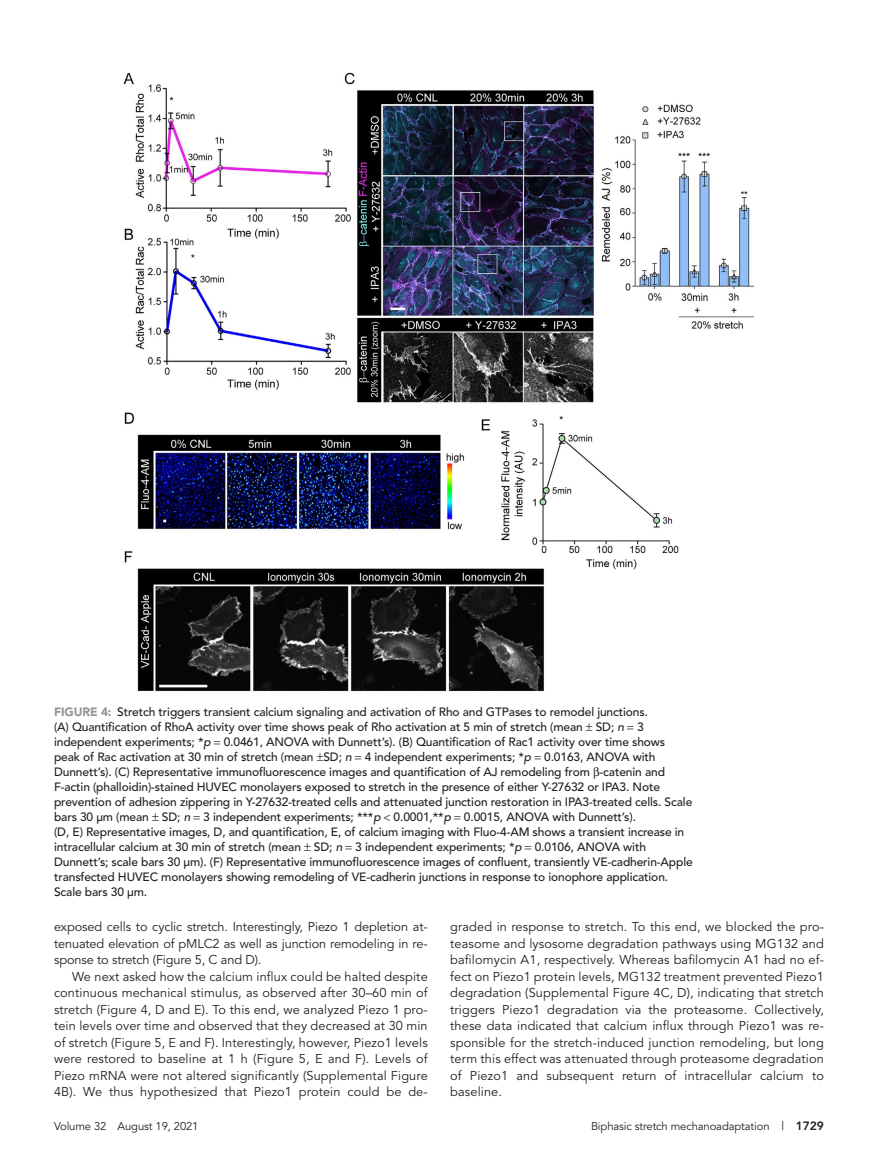
<style>
.page{position:relative;width:878px;height:1175px;background:#fff}
.page>*{position:absolute;margin:0;border:0;box-sizing:border-box;transform-origin:0 0}
.Para{font:12.75px/16.5px "Avenir";letter-spacing:.01em;color:#231f20;text-align:justify}
.ParaFL{font:12.75px/16.5px "Avenir";letter-spacing:-.01em;color:#231f20;text-align:justify}
.FigCaption_35_5p{font:500 12px/15px "Avenir";letter-spacing:-.01em;color:#231f20}
.t1{font:11.25px "Avenir";letter-spacing:-.01em;color:#231f20}
.s1{font-weight:900;color:#939598}
.s2{font-style:italic}
.s3{font-size:12px}
.s4{font-weight:800;font-size:12px}
</style>
<div class="page">
<img style="left:124px;top:72px;width:630px;height:619px">
<p class="FigCaption_35_5p" style="left:54px;top:704px;width:640px"><span class="s1">FIGURE 4:</span> Stretch triggers transient calcium signaling and activation of Rho and GTPases to remodel junctions.<br>(A) Quantification of RhoA activity over time shows peak of Rho activation at 5 min of stretch (mean SD; <span class="s2">n</span> 3 independent experiments; *<span class="s2">p</span> 0.0461, ANOVA with Dunnett’s). (B) Quantification of Rac1 activity over time shows peak of Rac activation at 30 min of stretch (mean SD; <span class="s2">n</span> 4 independent experiments; *<span class="s2">p</span> 0.0163, ANOVA with Dunnett’s). (C) Representative immunofluorescence images and quantification of AJ remodeling from -catenin and F-actin (phalloidin)-stained HUVEC monolayers exposed to stretch in the presence of either Y-27632 or IPA3. Note prevention of adhesion zippering in Y-27632-treated cells and attenuated junction restoration in IPA3-treated cells. Scale bars 30 μm (mean SD; <span class="s2">n</span> 3 independent experiments; ***<span class="s2">p</span> 0.0001,**<span class="s2">p</span> 0.0015, ANOVA with Dunnett’s).<br>(D, E) Representative images, D, and quantification, E, of calcium imaging with Fluo-4-AM shows a transient increase in intracellular calcium at 30 min of stretch (mean SD; <span class="s2">n</span> 3 independent experiments; *<span class="s2">p</span> 0.0106, ANOVA with Dunnett’s; scale bars 30 μm). (F) Representative immunofluorescence images of confluent, transiently VE-cadherin-Apple transfected HUVEC monolayers showing remodeling of VE-cadherin junctions in response to ionophore application.<br>Scale bars 30 μm.</p>
<p class="ParaFL" style="left:54px;top:918px;width:375px">exposed cells to cyclic stretch. Interestingly, Piezo 1 depletion at&shy;tenuated elevation of pMLC2 as well as junction remodeling in re&shy;sponse to stretch (Figure 5, C and D).</p>
<p class="Para" style="left:54px;top:968px;width:375px;text-indent:18px">We next asked how the calcium influx could be halted despite continuous mechanical stimulus, as observed after 30–60 min of stretch (Figure 4, D and E). To this end, we analyzed Piezo 1 pro&shy;tein levels over time and observed that they decreased at 30 min of stretch (Figure 5, E and F). Interestingly, however, Piezo1 levels were restored to baseline at 1 h (Figure 5, E and F). Levels of Piezo mRNA were not altered significantly (Supplemental Figure 4B). We thus hypothesized that Piezo1 protein could be de-</p>
<p class="Para" style="left:450px;top:918px;width:375px">graded in response to stretch. To this end, we blocked the pro&shy;teasome and lysosome degradation pathways using MG132 and bafilomycin A1, respectively. Whereas bafilomycin A1 had no ef&shy;fect on Piezo1 protein levels, MG132 treatment prevented Piezo1 degradation (Supplemental Figure 4C, D), indicating that stretch triggers Piezo1 degradation via the proteasome. Collectively, these data indicated that calcium influx through Piezo1 was re&shy;sponsible for the stretch-induced junction remodeling, but long term this effect was attenuated through proteasome degradation of Piezo1 and subsequent return of intracellular calcium to baseline.</p>
<p class="t1" style="left:54px;top:1119px;width:146px">Volume 32 August 19, 2021</p>
<p class="t1" style="left:591px;top:1119px;width:234px">Biphasic stretch mechanoadaptation <span class="s3">|</span> <span class="s4">1729</span></p>
</div>
